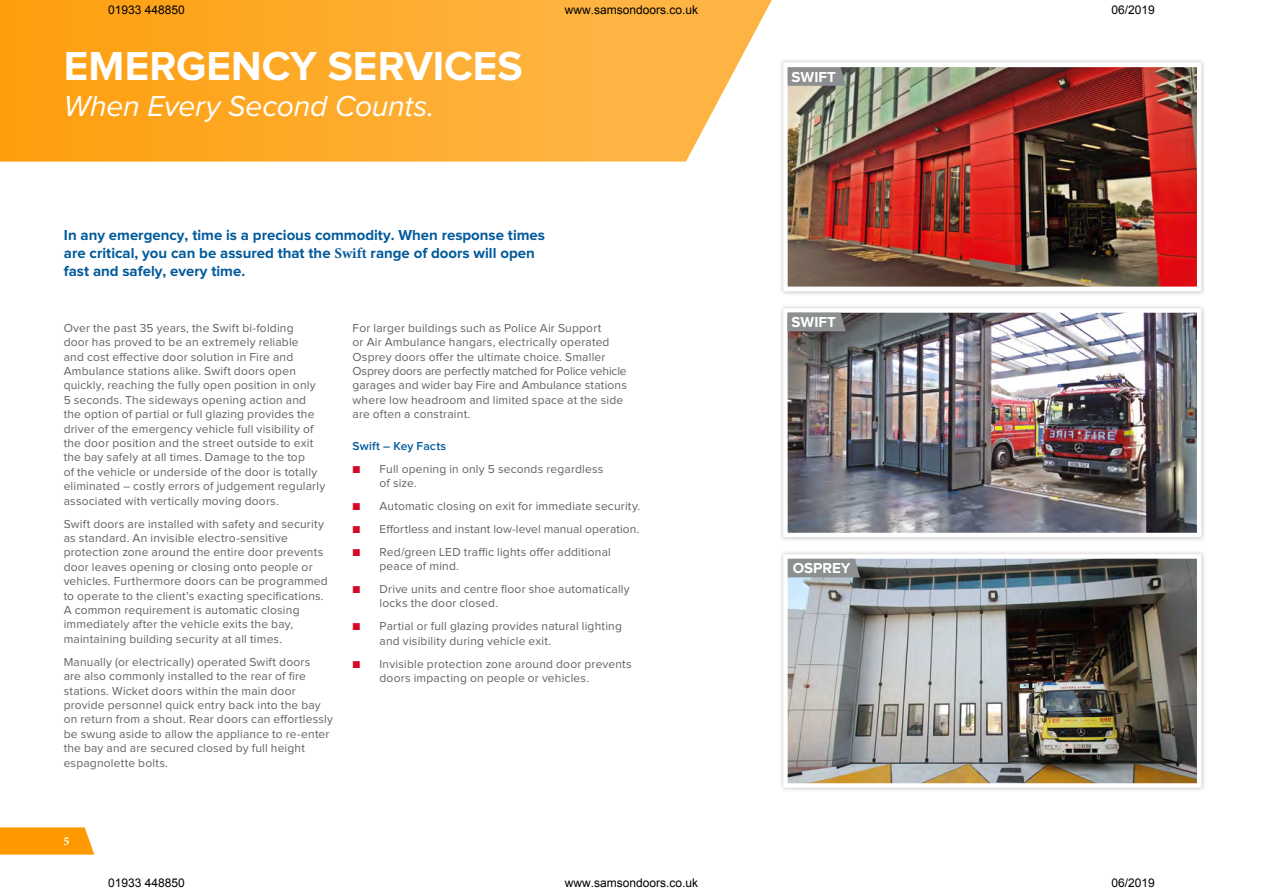
<style>
.page{position:relative;width:1263px;height:893px;background:#fff}
.page>*{position:absolute;margin:0;border:0;box-sizing:border-box;transform-origin:0 0}
.t1{font:700 42px "Proxima Nova";color:#fff}
.t2{font:italic 30px "Proxima Nova";letter-spacing:-.01em;color:#fff}
.t3{font:700 15px/18px "Proxima Nova";color:#005a9b}
.t4{font:700 15px "Proxima Nova";color:#fff}
.t5{font:12px/14.4px "Proxima Nova";letter-spacing:.015em;color:#606262}
.t6{font:12px "Arial";color:#000}
.t7{font:600 12px "Proxima Nova";letter-spacing:.015em;color:#005a9b}
.t8{font:700 12px "Minion Pro";color:#fff}
.s1{font-family:"Minion Pro"}
.s2{color:#d70926}
</style>
<div class="page">
<svg style="left:0;top:0;width:772px;height:162px;background:#feaf38"></svg>
<svg style="left:0;top:827px;width:94px;height:28px;background:#fea013"></svg>
<div style="left:779px;top:550px;width:427px;height:242px;background:#eee"></div>
<img style="left:788px;top:559px;width:408px;height:224px">
<div style="left:783px;top:554px;width:418px;height:234px;border:4px solid #fff"></div>
<div style="left:778px;top:58px;width:428px;height:238px;background:#000;opacity:.25"></div>
<img style="left:789px;top:68px;width:406px;height:217px">
<div style="left:783px;top:62px;width:418px;height:229px;border:5px solid #fff"></div>
<div style="left:779px;top:304px;width:427px;height:238px;background:#000;opacity:.25"></div>
<img style="left:788px;top:313px;width:408px;height:219px">
<div style="left:783px;top:308px;width:418px;height:229px;border:4px solid #fff"></div>
<svg style="left:788px;top:67px;width:58px;height:19px"></svg>
<svg style="left:788px;top:313px;width:58px;height:18px"></svg>
<svg style="left:788px;top:559px;width:72px;height:18px"></svg>
<p class="t6" style="left:108px;top:2px;width:78px">01933 448850</p>
<p class="t6" style="left:565px;top:2px;width:135px">www.samsondoors.co.uk</p>
<p class="t6" style="left:1111px;top:2px;width:45px">06/2019</p>
<h1 class="t1" style="left:64px;top:47px;width:460px">EMERGENCY SERVICES</h1>
<h2 class="t2" style="left:64px;top:92px;width:372px">When Every Second Counts.</h2>
<p class="t3" style="left:64px;top:227px;width:483px">In any emergency, time is a precious commodity. When response times are critical, you can be assured that the <span class="s1">Swift</span> range of doors will open fast and safely, every time.</p>
<p class="t5" style="left:64px;top:321px;width:263px">Over the past 35 years, the Swift bi-folding<br>door has proved to be an extremely reliable<br>and cost effective door solution in Fire and Ambulance stations alike. Swift doors open quickly, reaching the fully open position in only 5 seconds. The sideways opening action and the option of partial or full glazing provides the driver of the emergency vehicle full visibility of the door position and the street outside to exit the bay safely at all times. Damage to the top<br>of the vehicle or underside of the door is totally eliminated – costly errors of judgement regularly associated with vertically moving doors.</p>
<p class="t5" style="left:64px;top:517px;width:266px">Swift doors are installed with safety and security as standard. An invisible electro-sensitive protection zone around the entire door prevents door leaves opening or closing onto people or vehicles. Furthermore doors can be programmed to operate to the client’s exacting specifications.<br>A common requirement is automatic closing immediately after the vehicle exits the bay, maintaining building security at all times.</p>
<p class="t5" style="left:64px;top:655px;width:271px">Manually (or electrically) operated Swift doors<br>are also commonly installed to the rear of fire stations. Wicket doors within the main door provide personnel quick entry back into the bay on return from a shout. Rear doors can effortlessly be swung aside to allow the appliance to re-enter the bay and are secured closed by full height espagnolette bolts.</p>
<p class="t5" style="left:352px;top:321px;width:276px">For larger buildings such as Police Air Support<br>or Air Ambulance hangars, electrically operated Osprey doors offer the ultimate choice. Smaller Osprey doors are perfectly matched for Police vehicle garages and wider bay Fire and Ambulance stations where low headroom and limited space at the side are often a constraint.</p>
<p class="t7" style="left:352px;top:440px;width:95px">Swift – Key Facts</p>
<p class="t5" style="left:379px;top:462px;width:225px;text-indent:-27px"><span class="s2">■</span> Full opening in only 5 seconds regardless of size.</p>
<p class="t5" style="left:352px;top:499px;width:289px"><span class="s2">■</span> Automatic closing on exit for immediate security.</p>
<p class="t5" style="left:352px;top:522px;width:288px"><span class="s2">■</span> Effortless and instant low-level manual operation.</p>
<p class="t5" style="left:379px;top:545px;width:233px;text-indent:-27px"><span class="s2">■</span> Red/green LED traffic lights offer additional peace of mind.</p>
<p class="t5" style="left:379px;top:582px;width:252px;text-indent:-27px"><span class="s2">■</span> Drive units and centre floor shoe automatically locks the door closed.</p>
<p class="t5" style="left:379px;top:620px;width:244px;text-indent:-27px"><span class="s2">■</span> Partial or full glazing provides natural lighting and visibility during vehicle exit.</p>
<p class="t5" style="left:379px;top:657px;width:254px;text-indent:-27px"><span class="s2">■</span> Invisible protection zone around door prevents doors impacting on people or vehicles.</p>
<p class="t8" style="left:64px;top:832px;width:7px">5</p>
<p class="t4" style="left:792px;top:70px;width:46px">SWIFT</p>
<p class="t4" style="left:792px;top:315px;width:46px">SWIFT</p>
<p class="t4" style="left:793px;top:561px;width:59px">OSPREY</p>
<p class="t6" style="left:108px;top:875px;width:78px">01933 448850</p>
<p class="t6" style="left:565px;top:875px;width:135px">www.samsondoors.co.uk</p>
<p class="t6" style="left:1111px;top:875px;width:45px">06/2019</p>
</div>
